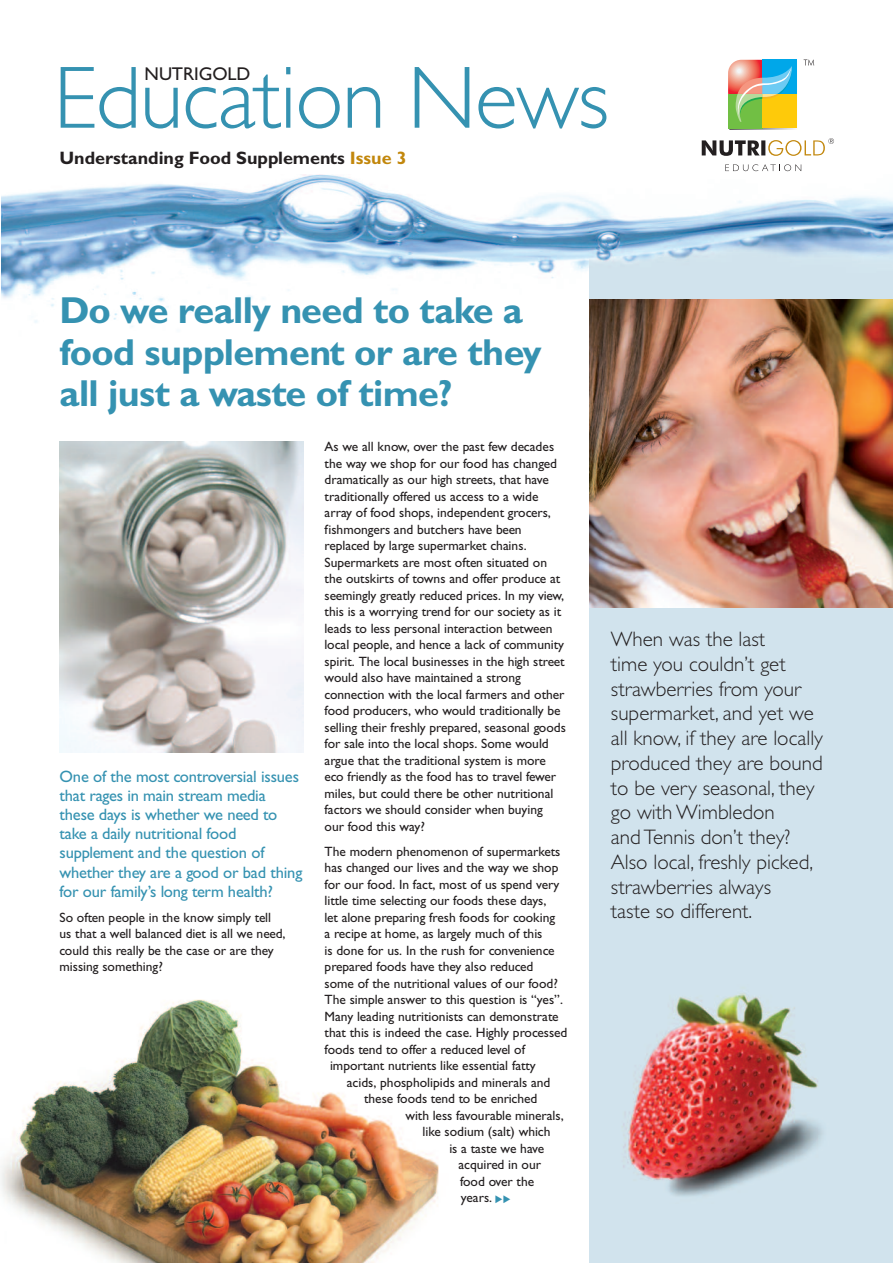
<style>
.page{position:relative;width:893px;height:1263px;background:#fff}
.page>*{position:absolute;margin:0;border:0;box-sizing:border-box;transform-origin:0 0}
.t1{font:300 88.95px "Gill Sans";letter-spacing:-.015em;color:#3592b1}
.t2{font:700 37.65px/41.4px "Gill Sans";letter-spacing:-.015em;color:#3592b1}
.t3{font:300 21px/24.8px "Gill Sans";color:#231f20}
.t4{font:18.6px "Gill Sans";color:#231f20}
.t5{font:700 18px "Gill Sans";color:#231f20}
.t6{font:16.5px/19.2px "Gill Sans";letter-spacing:-.01em;color:#3592b1}
.t7{font:13.5px/16.5px "Gill Sans";color:#231f20}
.t8{font:13.5px "Gill Sans";letter-spacing:-.02em;color:#231f20}
.t9{font:9.3px "Lucida Grande";color:#3592b1}
.s1{color:#c2870c}
</style>
<div class="page">
<img style="left:60px;top:442px;width:243px;height:311px">
<img style="left:1px;top:174px;width:589px;height:179px">
<img style="left:590px;top:196px;width:303px;height:104px">
<div style="left:590px;top:314px;width:303px;height:949px;background:#d1e3ed"></div>
<img style="left:1px;top:999px;width:438px;height:264px">
<svg style="left:728px;top:60px;width:69px;height:70px;background:#a7b677"></svg>
<svg style="left:804px;top:59px;width:10px;height:7px"></svg>
<svg style="left:702px;top:138px;width:132px;height:18px"></svg>
<svg style="left:725px;top:164px;width:76px;height:7px"></svg>
<img style="left:590px;top:300px;width:303px;height:307px">
<img style="left:622px;top:993px;width:201px;height:203px">
<h1 class="t1" style="left:54px;top:64px;width:557px">Education News</h1>
<h3 class="t5" style="left:60px;top:152px;width:349px">Understanding Food Supplements <span class="s1">Issue 3</span></h3>
<h3 class="t4" style="left:145px;top:67px;width:107px">NUTRIGOLD</h3>
<h2 class="t2" style="left:60px;top:293px;width:484px">Do we really need to take a food supplement or are they all just a waste of time?</h2>
<p class="t6" style="left:60px;top:768px;width:244px">One of the most controversial issues that rages in main stream media these days is whether we need to take a daily nutritional food supplement and the question of whether they are a good or bad thing for our family’s long term health?</p>
<p class="t7" style="left:60px;top:910px;width:228px">So often people in the know simply tell us that a well balanced diet is all we need, could this really be the case or are they missing something?</p>
<p class="t7" style="left:325px;top:439px;width:243px">As we all know, over the past few decades the way we shop for our food has changed dramatically as our high streets, that have traditionally offered us access to a wide array of food shops, independent grocers, fishmongers and butchers have been replaced by large supermarket chains.<br>Supermarkets are most often situated on the outskirts of towns and offer produce at seemingly greatly reduced prices. In my view, this is a worrying trend for our society as it leads to less personal interaction between local people, and hence a lack of community spirit. The local businesses in the high street would also have maintained a strong connection with the local farmers and other food producers, who would traditionally be selling their freshly prepared, seasonal goods for sale into the local shops. Some would argue that the traditional system is more eco friendly as the food has to travel fewer miles, but could there be other nutritional factors we should consider when buying<br>our food this way?</p>
<p class="t7" style="left:325px;top:844px;width:237px">The modern phenomenon of supermarkets</p>
<p class="t7" style="left:325px;top:860px;width:235px">has changed our lives and the way we shop</p>
<p class="t7" style="left:325px;top:877px;width:236px">for our food. In fact, most of us spend very</p>
<p class="t7" style="left:325px;top:893px;width:223px">little time selecting our foods these days,</p>
<p class="t7" style="left:325px;top:910px;width:232px">let alone preparing fresh foods for cooking</p>
<p class="t7" style="left:325px;top:926px;width:219px">a recipe at home, as largely much of this</p>
<p class="t7" style="left:325px;top:943px;width:232px">is done for us. In the rush for convenience</p>
<p class="t7" style="left:325px;top:959px;width:210px">prepared foods have they also reduced</p>
<p class="t7" style="left:325px;top:976px;width:235px">some of the nutritional values of our food?</p>
<p class="t7" style="left:325px;top:992px;width:240px">The simple answer to this question is “yes”.</p>
<p class="t7" style="left:325px;top:1009px;width:236px">Many leading nutritionists can demonstrate</p>
<p class="t7" style="left:325px;top:1025px;width:244px">that this is indeed the case. Highly processed</p>
<p class="t8" style="left:325px;top:1044px;width:202px">foods tend to offer a reduced level of</p>
<p class="t7" style="left:330px;top:1058px;width:207px">important nutrients like essential fatty</p>
<p class="t7" style="left:347px;top:1075px;width:205px">acids, phospholipids and minerals and</p>
<p class="t7" style="left:364px;top:1091px;width:175px">these foods tend to be enriched</p>
<p class="t7" style="left:406px;top:1108px;width:160px">with less favourable minerals,</p>
<p class="t7" style="left:422px;top:1124px;width:129px">like sodium (salt) which</p>
<p class="t7" style="left:449px;top:1141px;width:97px">is a taste we have</p>
<p class="t7" style="left:458px;top:1157px;width:84px">acquired in our</p>
<p class="t7" style="left:460px;top:1174px;width:76px">food over the</p>
<p class="t7" style="left:461px;top:1190px;width:33px">years.</p>
<p class="t9" style="left:495px;top:1194px;width:18px">►►</p>
<p class="t3" style="left:611px;top:629px;width:213px">When was the last<br>time you couldn’t get strawberries from your supermarket, and yet we all know, if they are locally produced they are bound to be very seasonal, they go with Wimbledon andTennis don’t they?<br>Also local, freshly picked, strawberries always<br>taste so different.</p>
</div>
